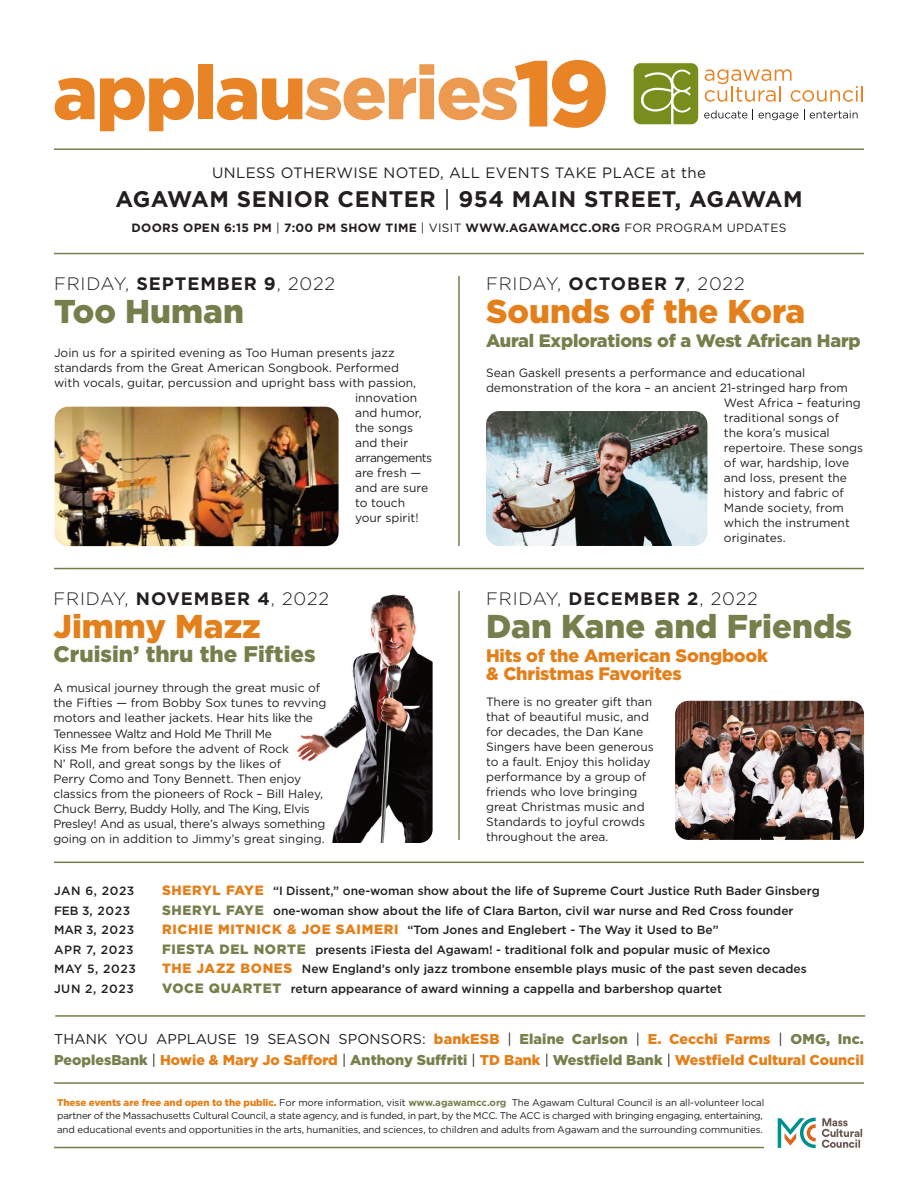
<style>
.page{position:relative;width:918px;height:1188px;background:#fff}
.page>*{position:absolute;margin:0;border:0;box-sizing:border-box;transform-origin:0 0}
.t1{font:900 33px "Gotham";color:#767e4c}
.t2{font:900 33px "Gotham";color:#e4801b}
.t3{font:700 22.5px "Gotham";letter-spacing:.025em;color:#231f20}
.t4{font:900 22.5px "Gotham";color:#767e4c}
.t5{font:300 18px "Gotham";letter-spacing:.05em;color:#231f20}
.t6{font:900 18px/18px "Gotham";letter-spacing:-.01em;color:#e4801b}
.t7{font:900 18px "Gotham";letter-spacing:-.01em;color:#767e4c}
.t8{font:15px "Gotham";letter-spacing:.025em;color:#231f20}
.t9{font:900 14.25px/21px "Gotham";color:#e4801b}
.t10{font:12px/15px "Gotham";color:#231f20}
.t11{font:500 12px "Gotham";color:#231f20}
.t12{font:700 12px "Gotham";letter-spacing:.025em;color:#231f20}
.t13{font:12px "Gotham";letter-spacing:-.04em;color:#231f20}
.t14{font:9.75px/13.5px "Gotham";letter-spacing:-.01em;color:#231f20}
.s1{font-weight:400}
.s2{font-weight:700}
.s3{font-weight:900;font-size:13.5px;color:#e4801b}
.s4{font-weight:900;font-size:13.5px;color:#767e4c}
.s5{font-weight:400;color:#231f20}
.s6{font-weight:400;font-style:italic;color:#231f20}
.s7{color:#767e4c}
.s8{font-weight:900;color:#e4801b}
.s9{font-weight:700;color:#767e4c}
</style>
<div class="page">
<img style="left:278px;top:591px;width:155px;height:252px;border-radius:14px">
<hr style="left:54px;top:1082px;width:810px;height:2px;background:#767e4c">
<hr style="left:54px;top:1147px;width:810px;height:1px;background:#767e4c">
<div style="left:764px;top:1115px;width:100px;height:40px;background:#fff"></div>
<svg style="left:822px;top:1118px;width:40px;height:30px"></svg>
<svg style="left:778px;top:1118px;width:38px;height:30px"></svg>
<img style="left:486px;top:411px;width:221px;height:135px;border-radius:14px">
<svg style="left:55px;top:78px;width:139px;height:53px"></svg>
<div style="left:199px;top:64px;width:14px;height:55px;background:#e88326"></div>
<svg style="left:217px;top:60px;width:389px;height:68px"></svg>
<svg style="left:634px;top:63px;width:64px;height:61px;background:#899d3c"></svg>
<svg style="left:705px;top:69px;width:158px;height:33px"></svg>
<svg style="left:704px;top:110px;width:43px;height:9px"></svg>
<svg style="left:758px;top:110px;width:100px;height:10px"></svg>
<hr style="left:54px;top:862px;width:810px;height:1px;background:#767e4c">
<hr style="left:54px;top:148px;width:810px;height:2px;background:#767e4c">
<hr style="left:54px;top:253px;width:810px;height:1px;background:#767e4c">
<hr style="left:54px;top:568px;width:810px;height:1px;background:#767e4c">
<hr style="left:458px;top:276px;width:2px;height:270px;background:#767e4c">
<hr style="left:458px;top:591px;width:2px;height:249px;background:#767e4c">
<img style="left:675px;top:701px;width:189px;height:139px;border-radius:14px">
<img style="left:55px;top:407px;width:284px;height:139px;border-radius:14px">
<hr style="left:55px;top:1015px;width:810px;height:2px;background:#767e4c">
<p class="t8" style="left:212px;top:168px;width:495px">UNLESS OTHERWISE NOTED, ALL EVENTS TAKE PLACE at the</p>
<h2 class="t3" style="left:115px;top:191px;width:689px">AGAWAM SENIOR CENTER <span class="s1">|</span> 954 MAIN STREET, AGAWAM</h2>
<p class="t12" style="left:132px;top:224px;width:656px">DOORS OPEN 6:15 PM <span class="s1">|</span> 7:00 PM SHOW TIME <span class="s1">| VISIT</span> WWW.AGAWAMCC.ORG <span class="s1">FOR PROGRAM UPDATES</span></p>
<h3 class="t5" style="left:54px;top:277px;width:283px">FRIDAY, <span class="s2">SEPTEMBER 9</span>, 2022</h3>
<h1 class="t1" style="left:54px;top:299px;width:191px">Too Human</h1>
<p class="t10" style="left:54px;top:346px;width:342px">Join us for a spirited evening as Too Human presents jazz</p>
<p class="t10" style="left:54px;top:361px;width:347px">standards from the Great American Songbook. Performed</p>
<p class="t10" style="left:54px;top:376px;width:364px">with vocals, guitar, percussion and upright bass with passion,</p>
<p class="t10" style="left:355px;top:391px;width:64px">innovation</p>
<p class="t10" style="left:355px;top:406px;width:68px">and humor,</p>
<p class="t10" style="left:355px;top:421px;width:60px">the songs</p>
<p class="t10" style="left:355px;top:436px;width:55px">and their</p>
<p class="t13" style="left:355px;top:453px;width:79px">arrangements</p>
<p class="t10" style="left:355px;top:466px;width:68px">are fresh —</p>
<p class="t10" style="left:355px;top:481px;width:75px">and are sure</p>
<p class="t10" style="left:355px;top:496px;width:52px">to touch</p>
<p class="t10" style="left:355px;top:511px;width:65px">your spirit!</p>
<h3 class="t5" style="left:53px;top:592px;width:277px">FRIDAY, <span class="s2">NOVEMBER 4</span>, 2022</h3>
<h1 class="t2" style="left:53px;top:614px;width:209px">Jimmy Mazz</h1>
<h2 class="t4" style="left:53px;top:646px;width:264px">Cruisin’ thru the Fifties</h2>
<p class="t10" style="left:53px;top:681px;width:275px">A musical journey through the great music of the Fifties — from Bobby Sox tunes to revving motors and leather jackets. Hear hits like the Tennessee Waltz and Hold Me Thrill Me<br>Kiss Me from before the advent of Rock<br>N’ Roll, and great songs by the likes of<br>Perry Como and Tony Bennett. Then enjoy classics from the pioneers of Rock – Bill Haley, Chuck Berry, Buddy Holly, and The King, Elvis Presley! And as usual, there’s always something going on in addition to Jimmy’s great singing.</p>
<h3 class="t5" style="left:486px;top:277px;width:260px">FRIDAY, <span class="s2">OCTOBER 7</span>, 2022</h3>
<h1 class="t2" style="left:486px;top:299px;width:321px">Sounds of the Kora</h1>
<h3 class="t7" style="left:486px;top:334px;width:376px">Aural Explorations of a West African Harp</h3>
<p class="t10" style="left:486px;top:366px;width:321px">Sean Gaskell presents a performance and educational</p>
<p class="t10" style="left:486px;top:381px;width:363px">demonstration of the kora – an ancient 21-stringed harp from</p>
<p class="t10" style="left:724px;top:396px;width:138px">West Africa – featuring</p>
<p class="t10" style="left:724px;top:411px;width:117px">traditional songs of</p>
<p class="t10" style="left:724px;top:426px;width:107px">the kora’s musical</p>
<p class="t10" style="left:724px;top:441px;width:141px">repertoire. These songs</p>
<p class="t10" style="left:724px;top:456px;width:127px">of war, hardship, love</p>
<p class="t10" style="left:724px;top:471px;width:125px">and loss, present the</p>
<p class="t10" style="left:724px;top:486px;width:122px">history and fabric of</p>
<p class="t10" style="left:724px;top:501px;width:121px">Mande society, from</p>
<p class="t10" style="left:724px;top:516px;width:127px">which the instrument</p>
<p class="t10" style="left:724px;top:531px;width:63px">originates.</p>
<h3 class="t5" style="left:486px;top:592px;width:273px">FRIDAY, <span class="s2">DECEMBER 2</span>, 2022</h3>
<h1 class="t1" style="left:486px;top:614px;width:368px">Dan Kane and Friends</h1>
<h3 class="t6" style="left:486px;top:648px;width:284px">Hits of the American Songbook &amp; Christmas Favorites</h3>
<p class="t10" style="left:486px;top:695px;width:169px">There is no greater gift than that of beautiful music, and for decades, the Dan Kane<br>Singers have been generous to a fault. Enjoy this holiday performance by a group of friends who love bringing great Christmas music and<br>Standards to joyful crowds throughout the area.</p>
<p class="t11" style="left:54px;top:887px;width:82px">JAN 6, 2023</p>
<p class="t11" style="left:162px;top:887px;width:659px"><span class="s3">SHERYL FAYE</span> “I Dissent,” one-woman show about the life of Supreme Court Justice Ruth Bader Ginsberg</p>
<p class="t11" style="left:54px;top:906px;width:78px">FEB 3, 2023</p>
<p class="t11" style="left:162px;top:906px;width:633px"><span class="s4">SHERYL FAYE</span> one-woman show about the life of Clara Barton, civil war nurse and Red Cross founder</p>
<p class="t11" style="left:54px;top:926px;width:82px">MAR 3, 2023</p>
<p class="t11" style="left:162px;top:926px;width:558px"><span class="s3">RICHIE MITNICK &amp; JOE SAIMERI</span> “Tom Jones and Englebert - The Way it Used to Be”</p>
<p class="t11" style="left:54px;top:945px;width:81px">APR 7, 2023</p>
<p class="t11" style="left:162px;top:945px;width:610px"><span class="s4">FIESTA DEL NORTE</span> presents ¡Fiesta del Agawam! - traditional folk and popular music of Mexico</p>
<p class="t11" style="left:54px;top:965px;width:83px">MAY 5, 2023</p>
<p class="t11" style="left:162px;top:965px;width:646px"><span class="s3">THE JAZZ BONES</span> New England’s only jazz trombone ensemble plays music of the past seven decades</p>
<p class="t11" style="left:54px;top:984px;width:81px">JUN 2, 2023</p>
<p class="t11" style="left:162px;top:984px;width:561px"><span class="s4">VOCE QUARTET</span> return appearance of award winning a cappella and barbershop quartet</p>
<p class="t9" style="left:54px;top:1029px;width:811px"><span class="s5">THANK YOU APPLAUSE 19 SEASON SPONSORS:</span> bankESB <span class="s6">|</span> <span class="s7">Elaine Carlson</span> <span class="s6">|</span> E. Cecchi Farms <span class="s6">|</span> <span class="s7">OMG, Inc.<br>PeoplesBank</span> <span class="s6">|</span> Howie &amp; Mary Jo Safford <span class="s6">|</span> <span class="s7">Anthony Suffriti</span> <span class="s6">|</span> TD Bank <span class="s6">|</span> <span class="s7">Westfield Bank</span> <span class="s6">|</span> Westfield Cultural Council</p>
<p class="t14" style="left:57px;top:1096px;width:709px"><span class="s8">These events are free and open to the public.</span> For more information, visit <span class="s9">www.agawamcc.org</span> The Agawam Cultural Council is an all-volunteer local partner of the Massachusetts Cultural Council, a state agency, and is funded, in part, by the MCC. The ACC is charged with bringing engaging, entertaining, and educational events and opportunities in the arts, humanities, and sciences, to children and adults from Agawam and the surrounding communities.</p>
</div>
